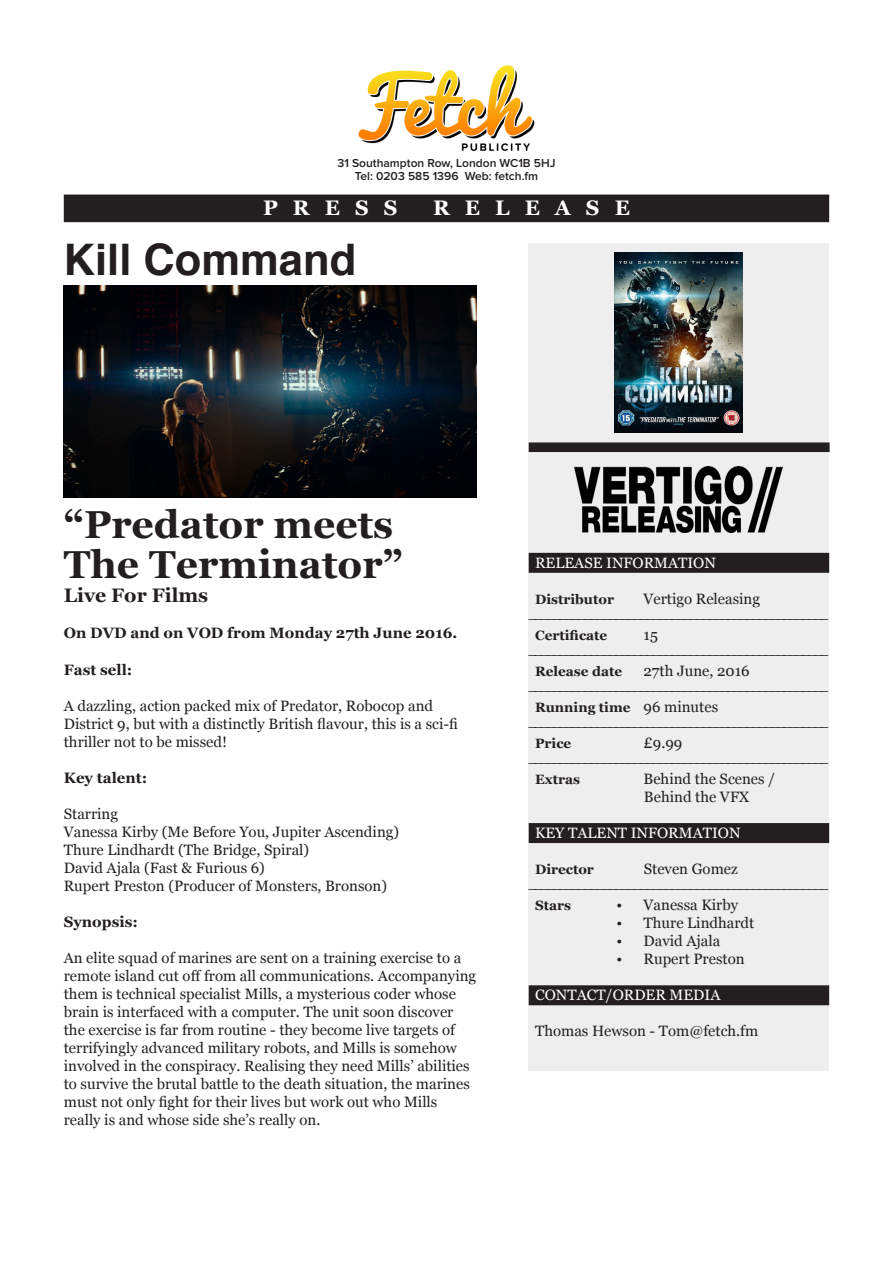
<style>
.page{position:relative;width:893px;height:1263px;background:#fff}
.page>*{position:absolute;margin:0;border:0;box-sizing:border-box;transform-origin:0 0}
.t1{font:700 43.5px "Helvetica";color:#231f20}
.t2{font:700 39px "Georgia";color:#231f20}
.t3{font:700 21px "Georgia";letter-spacing:.72em;color:#fff}
.t4{font:700 19.5px "Georgia";color:#231f20}
.t5{font:15px/18px "Georgia";color:#231f20}
.t6{font:15px "Minion Pro";color:#231f20}
.t7{font:700 15px "Georgia";color:#231f20}
.t8{font:15px "Georgia";color:#fff}
.t9{font:700 13.5px "Georgia";color:#231f20}
.t10{font:600 12px "Proxima Nova";color:#231f20}
.s1{font-weight:400;font-size:15px}
</style>
<div class="page">
<div style="left:65px;top:195px;width:763px;height:26px;background:#231f20"></div>
<div style="left:64px;top:195px;width:765px;height:27px;border:2px solid #231f20"></div>
<div style="left:528px;top:243px;width:301px;height:827px;background:#eeeeef"></div>
<div style="left:529px;top:824px;width:299px;height:18px;background:#231f20"></div>
<div style="left:529px;top:823px;width:300px;height:20px;border:2px solid #231f20"></div>
<div style="left:529px;top:443px;width:300px;height:8px;background:#231f20"></div>
<div style="left:529px;top:442px;width:301px;height:10px;border:2px solid #231f20"></div>
<img style="left:358px;top:65px;width:177px;height:87px">
<div style="left:529px;top:554px;width:299px;height:18px;background:#231f20"></div>
<div style="left:529px;top:553px;width:300px;height:20px;border:2px solid #231f20"></div>
<div style="left:529px;top:986px;width:299px;height:18px;background:#231f20"></div>
<div style="left:529px;top:985px;width:300px;height:20px;border:2px solid #231f20"></div>
<img style="left:615px;top:252px;width:127px;height:180px">
<img style="left:64px;top:286px;width:412px;height:212px">
<img style="left:575px;top:467px;width:207px;height:66px">
<p class="t10" style="left:337px;top:157px;width:219px">31 Southampton Row, London WC1B 5HJ</p>
<p class="t10" style="left:355px;top:171px;width:185px">Tel: 0203 585 1396 Web: fetch.fm</p>
<p class="t3" style="left:263px;top:196px;width:136px">PRESS</p>
<p class="t3" style="left:433px;top:196px;width:198px">RELEASE</p>
<p class="t1" style="left:64px;top:225px;width:294px">Kill Command</p>
<p class="t2" style="left:64px;top:502px;width:331px">“Predator meets</p>
<p class="t2" style="left:64px;top:543px;width:341px">The Terminator”</p>
<p class="t4" style="left:64px;top:585px;width:146px">Live For Films</p>
<p class="t7" style="left:64px;top:625px;width:395px">On DVD and on VOD from Monday 27th June 2016.</p>
<p class="t7" style="left:64px;top:661px;width:70px">Fast sell:</p>
<p class="t5" style="left:64px;top:696px;width:395px">A dazzling, action packed mix of Predator, Robocop and<br>District 9, but with a distinctly British flavour, this is a sci-fi thriller not to be missed!</p>
<p class="t7" style="left:64px;top:769px;width:85px">Key talent:</p>
<p class="t5" style="left:64px;top:804px;width:56px">Starring</p>
<p class="t5" style="left:64px;top:822px;width:337px">Vanessa Kirby (Me Before You, Jupiter Ascending)</p>
<p class="t5" style="left:64px;top:840px;width:247px">Thure Lindhardt (The Bridge, Spiral)</p>
<p class="t5" style="left:64px;top:858px;width:203px">David Ajala (Fast &amp; Furious 6)</p>
<p class="t5" style="left:64px;top:876px;width:325px">Rupert Preston (Producer of Monsters, Bronson)</p>
<p class="t7" style="left:64px;top:913px;width:76px">Synopsis:</p>
<p class="t5" style="left:64px;top:948px;width:414px">An elite squad of marines are sent on a training exercise to a remote island cut off from all communications. Accompanying them is technical specialist Mills, a mysterious coder whose brain is interfaced with a computer. The unit soon discover the exercise is far from routine - they become live targets of terrifyingly advanced military robots, and Mills is somehow involved in the conspiracy. Realising they need Mills’ abilities to survive the brutal battle to the death situation, the marines must not only fight for their lives but work out who Mills really is and whose side she’s really on.</p>
<p class="t8" style="left:535px;top:554px;width:182px">RELEASE INFORMATION</p>
<p class="t9" style="left:535px;top:591px;width:80px">Distributor</p>
<p class="t5" style="left:644px;top:590px;width:118px">Vertigo Releasing</p>
<p class="t9" style="left:535px;top:627px;width:74px">Certificate</p>
<p class="t5" style="left:644px;top:626px;width:16px">15</p>
<p class="t9" style="left:535px;top:663px;width:89px">Release date</p>
<p class="t5" style="left:644px;top:662px;width:108px">27th June, 2016</p>
<p class="t9" style="left:535px;top:699px;width:185px">Running time <span class="s1">96 minutes</span></p>
<p class="t9" style="left:535px;top:735px;width:38px">Price</p>
<p class="t5" style="left:644px;top:734px;width:40px">£9.99</p>
<p class="t9" style="left:535px;top:771px;width:47px">Extras</p>
<p class="t5" style="left:644px;top:770px;width:133px">Behind the Scenes /</p>
<p class="t5" style="left:644px;top:788px;width:107px">Behind the VFX</p>
<p class="t8" style="left:535px;top:824px;width:207px">KEY TALENT INFORMATION</p>
<p class="t9" style="left:535px;top:861px;width:60px">Director</p>
<p class="t5" style="left:644px;top:860px;width:96px">Steven Gomez</p>
<p class="t9" style="left:535px;top:897px;width:38px">Stars</p>
<p class="t6" style="left:528px;top:603px;width:302px">________________________________________________</p>
<p class="t6" style="left:528px;top:639px;width:302px">________________________________________________</p>
<p class="t6" style="left:528px;top:675px;width:302px">________________________________________________</p>
<p class="t6" style="left:528px;top:711px;width:302px">________________________________________________</p>
<p class="t6" style="left:528px;top:747px;width:302px">________________________________________________</p>
<p class="t6" style="left:528px;top:873px;width:302px">________________________________________________</p>
<p class="t5" style="left:617px;top:896px;width:123px">• Vanessa Kirby</p>
<p class="t5" style="left:617px;top:914px;width:139px">• Thure Lindhardt</p>
<p class="t5" style="left:617px;top:932px;width:105px">• David Ajala</p>
<p class="t5" style="left:617px;top:950px;width:130px">• Rupert Preston</p>
<p class="t8" style="left:535px;top:986px;width:187px">CONTACT/ORDER MEDIA</p>
<p class="t5" style="left:535px;top:1022px;width:225px">Thomas Hewson - Tom@fetch.fm</p>
</div>
